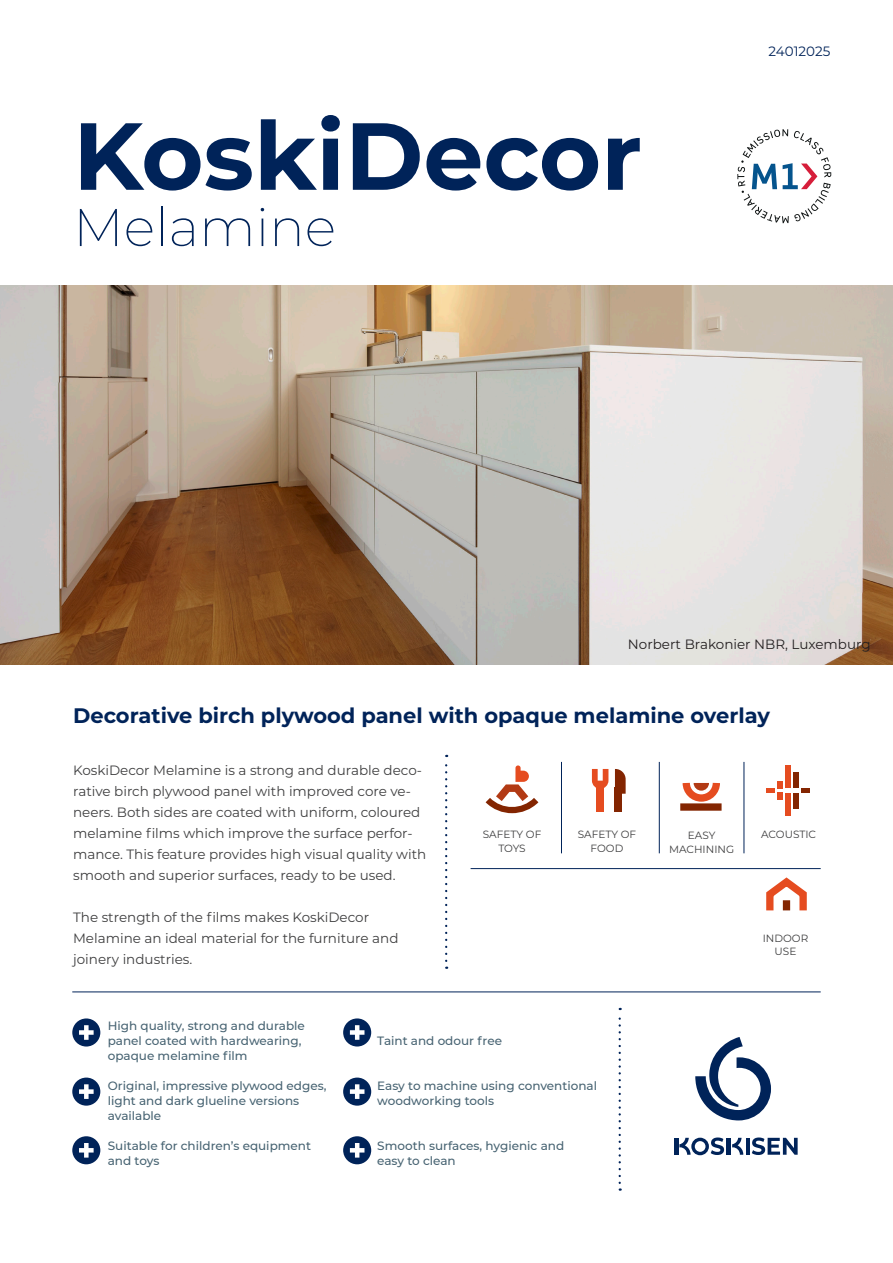
<style>
.page{position:relative;width:893px;height:1263px;background:#fff}
.page>*{position:absolute;margin:0;border:0;box-sizing:border-box;transform-origin:0 0}
.t1{font:700 94.95px "Montserrat";color:#002359}
.t2{font:200 52.95px "Montserrat";color:#002359}
.t3{font:700 21px "Montserrat";color:#002359}
.base{font:13.5px/21px "Montserrat";color:#3e3e3f}
.base-2{font:13.5px "Montserrat";color:#231f20}
.base-3{font:13.5px "Montserrat";color:#002359}
.Benefits_list{font:500 12px/15px "Montserrat";color:#476372}
.icon_text{font:10.5px/13.5px "Montserrat";color:#3e3e3f;text-align:center}
</style>
<div class="page">
<img style="left:0;top:286px;width:893px;height:378px">
<hr style="left:746px;top:1138px;width:3px;height:17px;background:#002359">
<hr style="left:674px;top:1138px;width:4px;height:17px;background:#002359">
<hr style="left:727px;top:1138px;width:4px;height:17px;background:#002359">
<svg style="left:752px;top:1137px;width:46px;height:18px"></svg>
<svg style="left:679px;top:1137px;width:45px;height:18px"></svg>
<svg style="left:732px;top:1138px;width:11px;height:17px"></svg>
<svg style="left:695px;top:1037px;width:76px;height:83px"></svg>
<svg style="left:445px;top:755px;width:2px;height:214px"></svg>
<svg style="left:619px;top:1008px;width:2px;height:183px"></svg>
<div style="left:72px;top:1018px;width:28px;height:28px;background:#002359;border-radius:50%"></div>
<div style="left:84px;top:1025px;width:5px;height:15px;background:#fff"></div>
<div style="left:79px;top:1030px;width:15px;height:5px;background:#fff"></div>
<div style="left:343px;top:1018px;width:28px;height:28px;background:#002359;border-radius:50%"></div>
<svg style="left:355px;top:1025px;width:4px;height:15px"></svg>
<div style="left:350px;top:1030px;width:14px;height:5px;background:#fff"></div>
<div style="left:343px;top:1077px;width:28px;height:29px;background:#002359;border-radius:50%"></div>
<svg style="left:355px;top:1084px;width:4px;height:15px"></svg>
<div style="left:350px;top:1089px;width:14px;height:5px;background:#fff"></div>
<div style="left:72px;top:1077px;width:28px;height:29px;background:#002359;border-radius:50%"></div>
<div style="left:84px;top:1084px;width:5px;height:15px;background:#fff"></div>
<div style="left:79px;top:1089px;width:15px;height:5px;background:#fff"></div>
<div style="left:343px;top:1136px;width:28px;height:28px;background:#002359;border-radius:50%"></div>
<hr style="left:355px;top:1143px;width:4px;height:14px;background:#fff">
<svg style="left:350px;top:1148px;width:14px;height:4px"></svg>
<div style="left:72px;top:1136px;width:28px;height:28px;background:#002359;border-radius:50%"></div>
<div style="left:84px;top:1143px;width:5px;height:14px;background:#fff"></div>
<svg style="left:79px;top:1148px;width:15px;height:4px"></svg>
<hr style="left:72px;top:991px;width:749px;height:1px;background:#002359">
<hr style="left:471px;top:868px;width:350px;height:1px;background:#002359">
<hr style="left:561px;top:762px;width:1px;height:91px;background:#002359">
<hr style="left:659px;top:762px;width:1px;height:91px;background:#002359">
<hr style="left:744px;top:762px;width:1px;height:91px;background:#002359">
<svg style="left:486px;top:765px;width:52px;height:48px"></svg>
<svg style="left:615px;top:769px;width:11px;height:25px"></svg>
<div style="left:615px;top:787px;width:7px;height:25px;background:#832501"></div>
<svg style="left:592px;top:769px;width:16px;height:20px"></svg>
<div style="left:597px;top:787px;width:7px;height:25px;background:#e54c20"></div>
<svg style="left:802px;top:788px;width:8px;height:4px"></svg>
<div style="left:785px;top:765px;width:6px;height:23px;background:#e54c20"></div>
<div style="left:793px;top:772px;width:6px;height:16px;background:#832501"></div>
<div style="left:785px;top:793px;width:6px;height:22px;background:#e54c20"></div>
<div style="left:793px;top:793px;width:6px;height:15px;background:#832501"></div>
<svg style="left:766px;top:781px;width:16px;height:19px"></svg>
<div style="left:680px;top:803px;width:42px;height:8px;background:#832501"></div>
<svg style="left:680px;top:782px;width:42px;height:23px"></svg>
<svg style="left:766px;top:877px;width:41px;height:34px"></svg>
<svg style="left:737px;top:129px;width:94px;height:94px"></svg>
<h1 class="t1" style="left:73px;top:88px;width:570px">KoskiDecor</h1>
<h2 class="t2" style="left:73px;top:192px;width:264px">Melamine</h2>
<p class="base-3" style="left:769px;top:42px;width:63px">24012025</p>
<p class="base-2" style="left:628px;top:635px;width:244px">Norbert Brakonier NBR, Luxemburg</p>
<h3 class="t3" style="left:73px;top:700px;width:698px">Decorative birch plywood panel with opaque melamine overlay</h3>
<p class="base" style="left:73px;top:759px;width:355px">KoskiDecor Melamine is a strong and durable deco&shy;rative birch plywood panel with improved core ve&shy;neers. Both sides are coated with uniform, coloured melamine films which improve the surface perfor&shy;mance. This feature provides high visual quality with smooth and superior surfaces, ready to be used.</p>
<p class="base" style="left:73px;top:906px;width:327px">The strength of the films makes KoskiDecor<br>Melamine an ideal material for the furniture and joinery industries.</p>
<p class="icon_text" style="left:483px;top:827px;width:60px">SAFETY OF<br>TOYS</p>
<p class="icon_text" style="left:578px;top:827px;width:60px">SAFETY OF<br>FOOD</p>
<p class="icon_text" style="left:688px;top:828px;width:29px">EASY</p>
<p class="icon_text" style="left:761px;top:827px;width:57px">ACOUSTIC</p>
<p class="icon_text" style="left:669px;top:842px;width:67px">MACHINING</p>
<p class="icon_text" style="left:763px;top:931px;width:47px">INDOOR<br>USE</p>
<p class="Benefits_list" style="left:108px;top:1018px;width:199px">High quality, strong and durable</p>
<p class="Benefits_list" style="left:108px;top:1033px;width:195px">panel coated with hardwearing, opaque melamine film</p>
<p class="Benefits_list" style="left:108px;top:1078px;width:220px">Original, impressive plywood edges, light and dark glueline versions available</p>
<p class="Benefits_list" style="left:108px;top:1138px;width:205px">Suitable for children’s equipment</p>
<p class="Benefits_list" style="left:108px;top:1153px;width:53px">and toys</p>
<p class="Benefits_list" style="left:377px;top:1033px;width:126px">Taint and odour free</p>
<p class="Benefits_list" style="left:377px;top:1078px;width:221px">Easy to machine using conventional woodworking tools</p>
<p class="Benefits_list" style="left:377px;top:1138px;width:188px">Smooth surfaces, hygienic and easy to clean</p>
</div>
